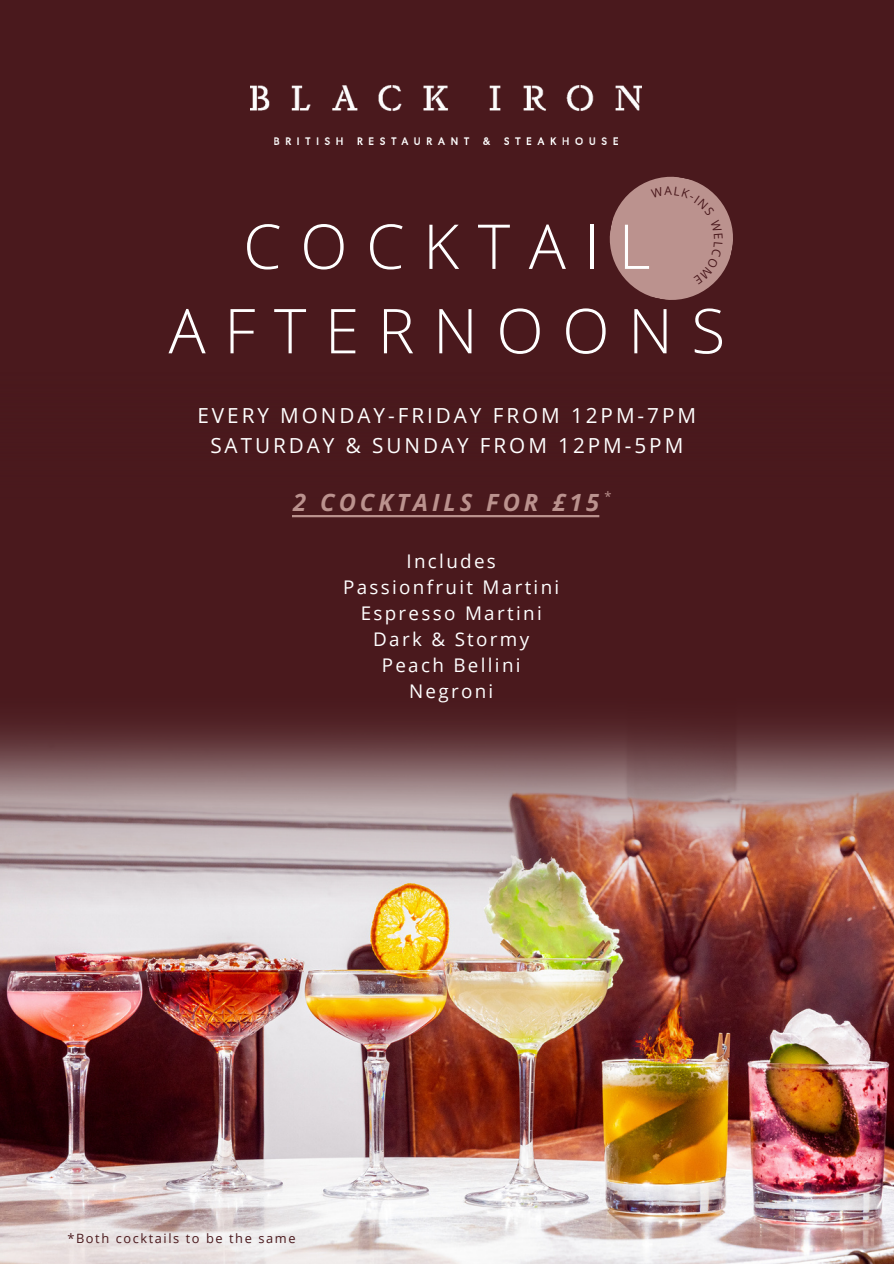
<style>
.page{position:relative;width:894px;height:1264px;background:#fff}
.page>*{position:absolute;margin:0;border:0;box-sizing:border-box;transform-origin:0 0}
.t1{font:300 61.8px "Open Sans";letter-spacing:.3em;color:#fff}
.t2{font:italic 700 23.7px "Open Sans";letter-spacing:.165em;color:#bb928e}
.t3{font:20.7px/30.3px "Open Sans";letter-spacing:.14em;color:#fff;text-align:center}
.t4{font:18.75px/25.8px "Open Sans";letter-spacing:.125em;color:#fff;text-align:center}
.t5{font:12.75px "Open Sans";letter-spacing:.125em;color:#4a191d}
.t6{font:12.75px "Open Sans";color:#bb928e}
</style>
<div class="page">
<img style="left:0;top:937px;width:893px;height:326px">
<div style="left:0;top:0;width:893px;height:532px;background:#4a191d"></div>
<img style="left:251px;top:86px;width:390px;height:58px">
<hr style="left:292px;top:515px;width:307px;height:2px;background:#bb928e">
<svg style="left:0;top:532px;width:893px;height:405px;background:#7c5250"></svg>
<svg style="left:609px;top:176px;width:124px;height:124px"></svg>
<h1 class="t1" style="left:243px;top:203px;width:408px">COCKTAIL</h1>
<h1 class="t1" style="left:168px;top:287px;width:558px">AFTERNOONS</h1>
<h3 class="t3" style="left:197px;top:399px;width:500px">EVERY MONDAY-FRIDAY FROM 12PM-7PM<br>SATURDAY &amp; SUNDAY FROM 12PM-5PM</h3>
<h2 class="t2" style="left:293px;top:485px;width:307px">2 COCKTAILS FOR £15</h2>
<p class="t6" style="left:604px;top:487px;width:9px">*</p>
<p class="t4" style="left:343px;top:548px;width:218px">Includes<br>Passionfruit Martini<br>Espresso Martini<br>Dark &amp; Stormy<br>Peach Bellini<br>Negroni</p>
<p class="t5" style="left:67px;top:1229px;width:229px">*Both cocktails to be the same</p>
</div>
